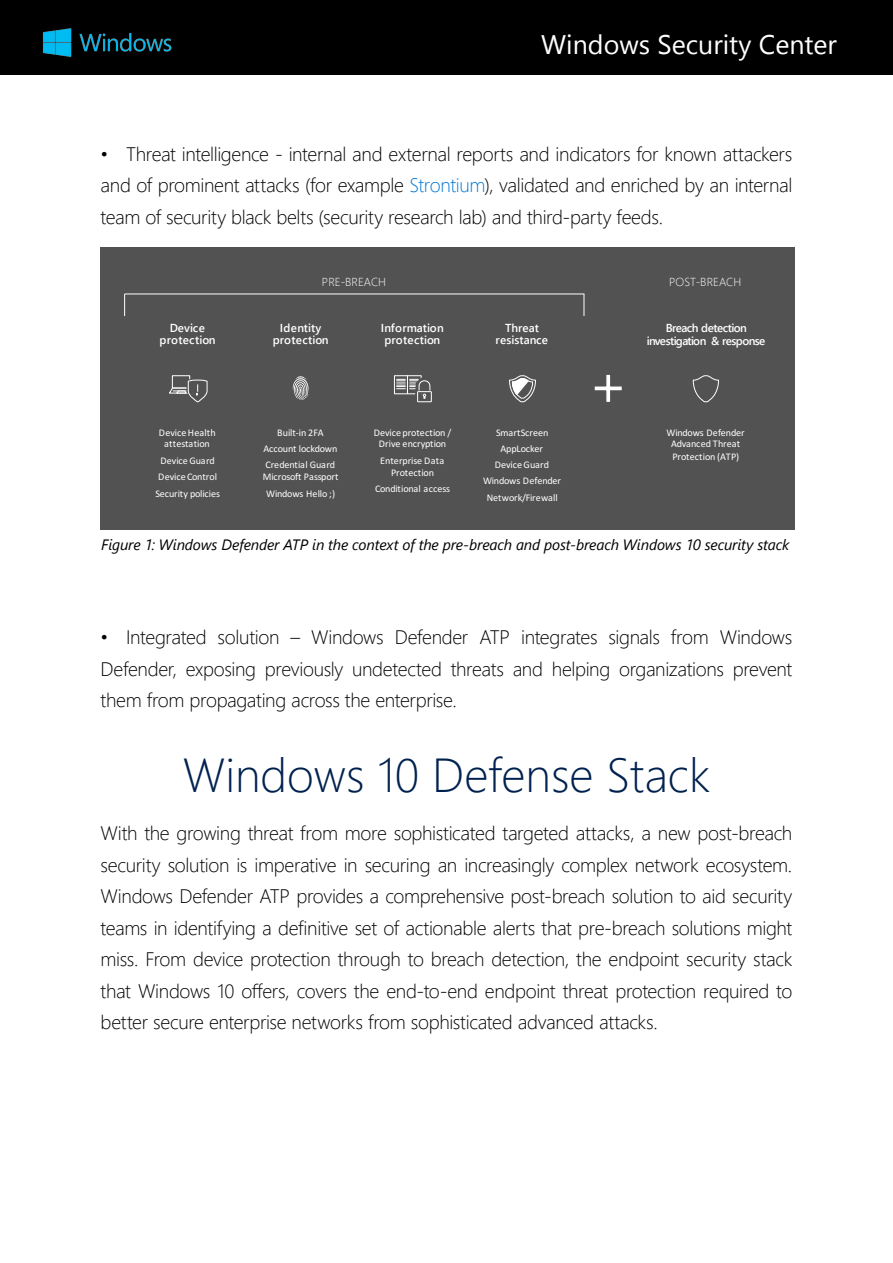
<style>
.page{position:relative;width:893px;height:1263px;background:#fff}
.page>*{position:absolute;margin:0;border:0;box-sizing:border-box;transform-origin:0 0}
.t1{font:300 47.55px "Segoe UI";color:#00214f}
.t2{font:26.85px "Segoe UI";color:#fff}
.t3{font:300 19.5px/31.5px "Segoe UI";letter-spacing:-.015em;color:#000;text-align:justify}
.t4{font:italic 15px "Segoe UI";letter-spacing:-.01em;color:#000}
.t5{font:600 11.55px/12.3px "Segoe UI";letter-spacing:.015em;color:#fff;text-align:center}
.t6{font:600 11.55px/13.8px "Segoe UI";letter-spacing:-.05em;color:#fff;text-align:center}
.t7{font:300 11.55px "Segoe UI";letter-spacing:.005em;color:#fff}
.t8{font:600 11.55px/12.3px "Segoe UI";letter-spacing:-.01em;color:#fff;text-align:center}
.t9{font:10.2px/16.2px "Calibri";color:#fff;text-align:center}
.s1{color:#0078d7}
</style>
<div class="page">
<div style="left:0;top:0;width:893px;height:75px;background:#000"></div>
<img style="left:43px;top:28px;width:129px;height:29px">
<div style="left:100px;top:247px;width:695px;height:282px;background:#525252"></div>
<svg style="left:584px;top:294px;width:1px;height:22px"></svg>
<svg style="left:124px;top:294px;width:1px;height:22px"></svg>
<hr style="left:125px;top:294px;width:459px;height:1px;background:#fff">
<svg style="left:293px;top:376px;width:16px;height:24px"></svg>
<div style="left:172px;top:375px;width:18px;height:13px;border:1px solid #fff"></div>
<svg style="left:169px;top:379px;width:39px;height:23px"></svg>
<div style="left:407px;top:375px;width:15px;height:19px;border:1px solid #fff"></div>
<div style="left:394px;top:375px;width:14px;height:19px;border:1px solid #fff"></div>
<svg style="left:397px;top:377px;width:35px;height:25px"></svg>
<svg style="left:509px;top:375px;width:27px;height:28px"></svg>
<svg style="left:692px;top:375px;width:27px;height:28px"></svg>
<svg style="left:594px;top:374px;width:28px;height:28px"></svg>
<h2 class="t2" style="left:541px;top:24px;width:297px">Windows Security Center</h2>
<p class="t3" style="left:101px;top:137px;width:693px">• Threat intelligence - internal and external reports and indicators for known attackers and of prominent attacks (for example <span class="s1">Strontium</span>), validated and enriched by an internal team of security black belts (security research lab) and third-party feeds.</p>
<p class="t5" style="left:160px;top:321px;width:57px">Device protection</p>
<p class="t9" style="left:159px;top:426px;width:58px;line-height:11.6px">Device Health attestation</p>
<p class="t9" style="left:155px;top:452px;width:66px">Device Guard<br>Device Control<br>Security policies</p>
<p class="t7" style="left:322px;top:273px;width:66px">PRE-BREACH</p>
<p class="t5" style="left:273px;top:321px;width:57px">Identity protection</p>
<p class="t5" style="left:381px;top:321px;width:65px">Information protection</p>
<p class="t8" style="left:496px;top:321px;width:54px">Threat resistance</p>
<p class="t9" style="left:263px;top:424px;width:76px">Built-in 2FA<br>Account lockdown<br>Credential Guard</p>
<p class="t9" style="left:263px;top:468px;width:77px;line-height:16.6px">Microsoft Passport<br>Windows Hello ;)</p>
<p class="t9" style="left:374px;top:426px;width:79px;line-height:11.6px">Device protection /<br>Drive encryption</p>
<p class="t9" style="left:380px;top:454px;width:66px;line-height:11.6px">Enterprise Data<br>Protection</p>
<p class="t9" style="left:375px;top:480px;width:76px">Conditional access</p>
<p class="t9" style="left:483px;top:424px;width:80px">SmartScreen<br>AppLocker<br>Device Guard<br>Windows Defender<br>Network/Firewall</p>
<p class="t7" style="left:669px;top:273px;width:74px">POST-BREACH</p>
<p class="t6" style="left:647px;top:320px;width:120px">Breach detection investigation &amp; response</p>
<p class="t9" style="left:667px;top:426px;width:80px;line-height:12px">Windows Defender<br>Advanced Threat<br>Protection (ATP)</p>
<p class="t4" style="left:101px;top:535px;width:690px">Figure 1: Windows Defender ATP in the context of the pre-breach and post-breach Windows 10 security stack</p>
<p class="t3" style="left:101px;top:621px;width:693px">• Integrated solution – Windows Defender ATP integrates signals from Windows Defender, exposing previously undetected threats and helping organizations prevent them from propagating across the enterprise.</p>
<h1 class="t1" style="left:183px;top:739px;width:529px">Windows 10 Defense Stack</h1>
<p class="t3" style="left:101px;top:817px;width:693px">With the growing threat from more sophisticated targeted attacks, a new post-breach security solution is imperative in securing an increasingly complex network ecosystem.<br>Windows Defender ATP provides a comprehensive post-breach solution to aid security teams in identifying a definitive set of actionable alerts that pre-breach solutions might miss. From device protection through to breach detection, the endpoint security stack that Windows 10 offers, covers the end-to-end endpoint threat protection required to better secure enterprise networks from sophisticated advanced attacks.</p>
</div>
